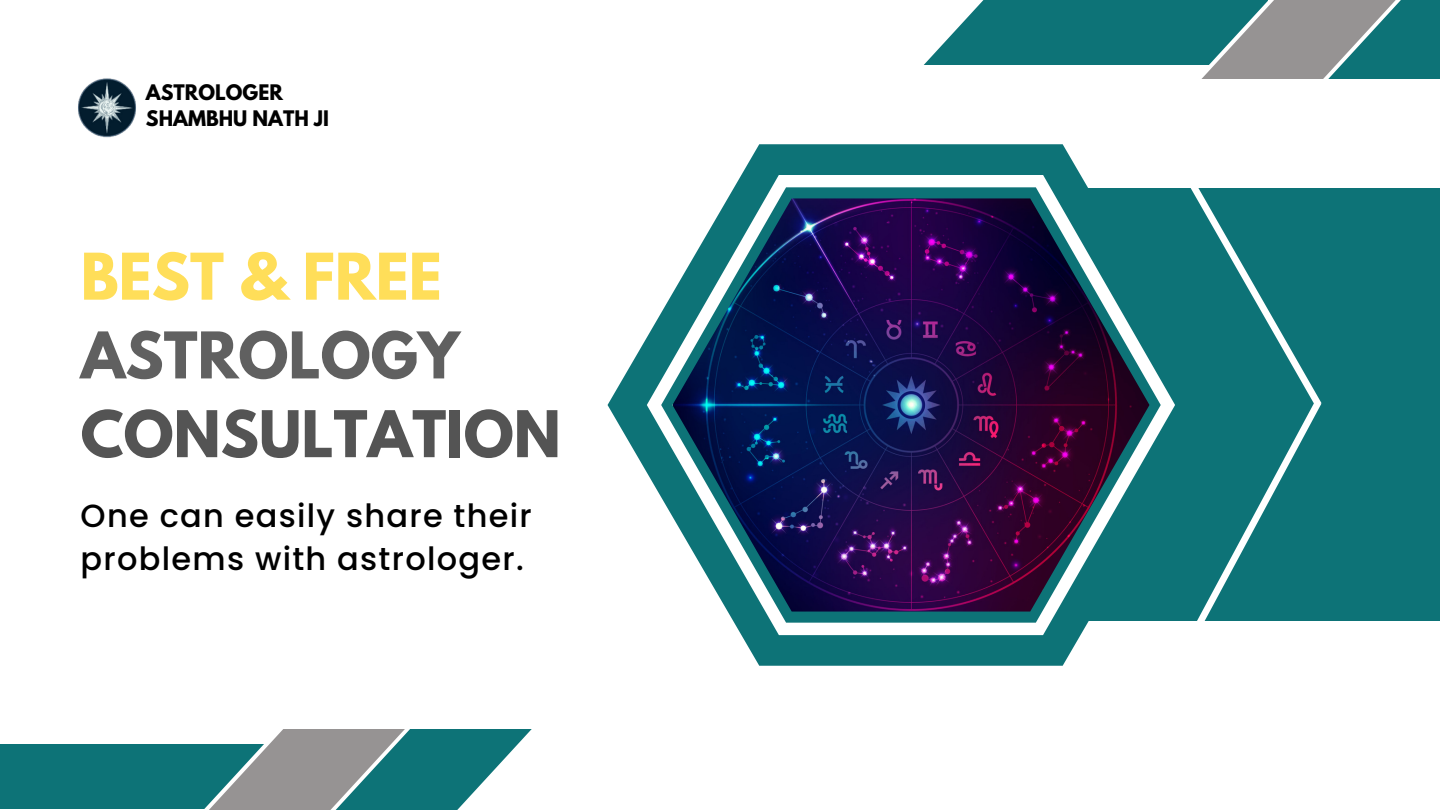
<style>
.page{position:relative;width:1440px;height:810px;background:#fff}
.page>*{position:absolute;margin:0;border:0;box-sizing:border-box;transform-origin:0 0}
.t1{font:700 57px "League Spartan";color:#545454}
.t2{font:700 57px "League Spartan";color:#ffde59}
.t3{font:700 57px "League Spartan";color:#606060}
.t4{font:500 32px/43.5px "Poppins";letter-spacing:.04em;color:#000}
.t5{font:700 19px/26.2px "League Spartan";color:#000}
</style>
<div class="page">
<svg style="left:608px;top:144px;width:473px;height:522px"></svg>
<div style="left:973px;top:188px;width:467px;height:433px;background:#0d7377"></div>
<svg style="left:923px;top:0;width:403px;height:79px"></svg>
<svg style="left:0;top:729px;width:531px;height:81px"></svg>
<svg style="left:1326px;top:0;width:114px;height:79px;background:#408285"></svg>
<svg style="left:647px;top:175px;width:528px;height:460px;fill:#0d7377"></svg>
<img style="left:672px;top:198px;width:477px;height:414px">
<svg style="left:1190px;top:188px;width:132px;height:433px"></svg>
<img style="left:78px;top:78px;width:58px;height:60px">
<p class="t5" style="left:146px;top:81px;width:184px">ASTROLOGER<br>SHAMBHU NATH JI</p>
<h1 class="t2" style="left:81px;top:248px;width:363px">BEST &amp; FREE</h1>
<h1 class="t3" style="left:81px;top:327px;width:381px">ASTROLOGY</h1>
<h1 class="t1" style="left:81px;top:406px;width:482px">CONSULTATION</h1>
<p class="t4" style="left:81px;top:494px;width:453px">One can easily share their problems with astrologer.</p>
</div>
